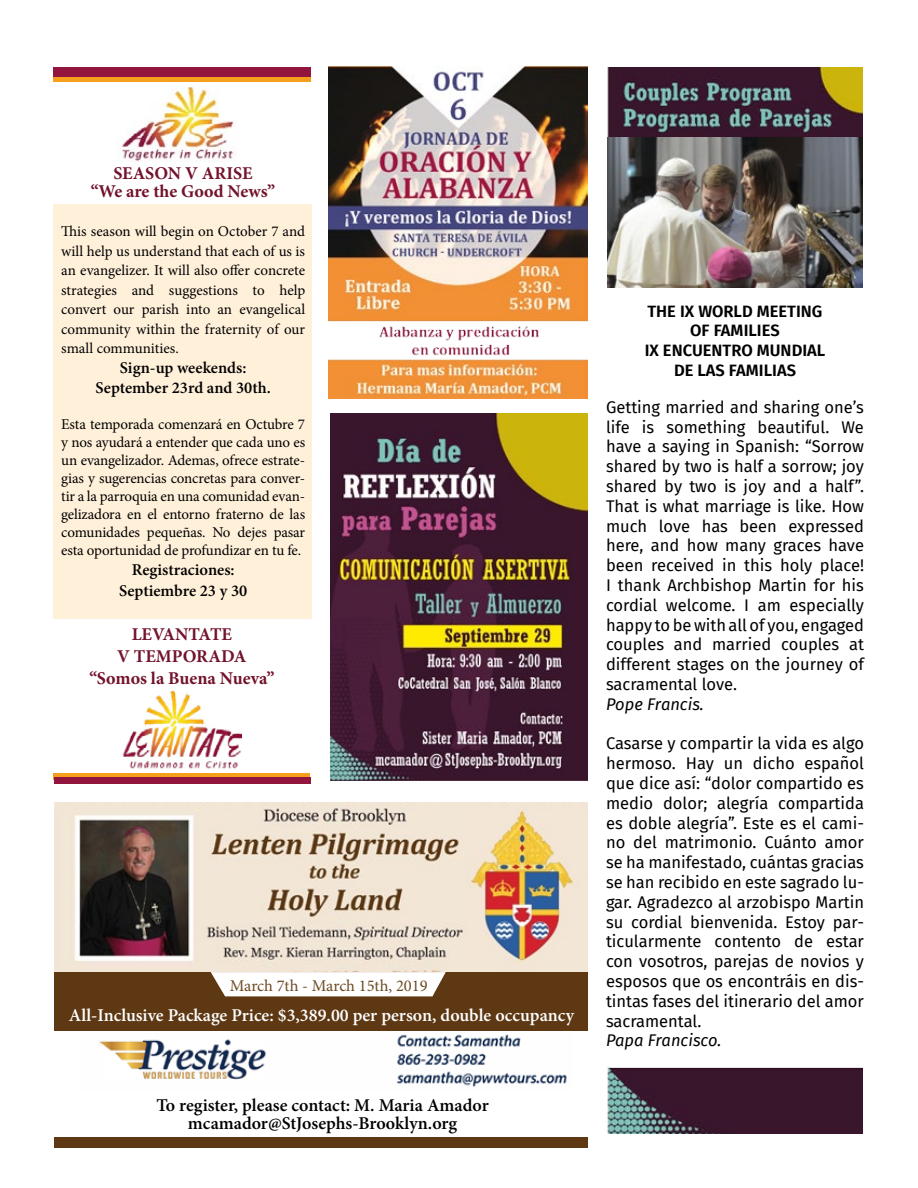
<style>
.page{position:relative;width:918px;height:1188px;background:#fff}
.page>*{position:absolute;margin:0;border:0;box-sizing:border-box;transform-origin:0 0}
.t1{font:600 18px/18px "Minion Pro";color:#000;text-align:center}
.t2{font:700 18px/21.6px "Minion Pro";color:#72122b;text-align:center}
.t3{font:600 18px "Minion Pro";color:#fff}
.t4{font:16.5px/19.8px "Fira Sans";color:#000;text-align:justify}
.t5{font:600 16.5px/19.8px "Minion Pro";color:#000;text-align:center}
.t6{font:600 16.5px/19.8px "Fira Sans";color:#000;text-align:center}
.t7{font:italic 16.5px "Fira Sans";color:#000}
.t8{font:16.5px "Minion Pro";letter-spacing:-.005em;color:#6c4923}
.t9{font:15px/18px "Minion Pro";letter-spacing:-.01em;color:#000;text-align:justify}
</style>
<div class="page">
<img style="left:607px;top:68px;width:256px;height:1066px">
<img style="left:122px;top:87px;width:115px;height:75px">
<img style="left:123px;top:690px;width:119px;height:79px">
<div style="left:53px;top:204px;width:259px;height:415px;background:#fff0da"></div>
<div style="left:54px;top:72px;width:257px;height:10px;background:#f69f1d"></div>
<div style="left:54px;top:67px;width:257px;height:10px;background:#91153c"></div>
<svg style="left:53px;top:774px;width:257px;height:6px"></svg>
<div style="left:54px;top:778px;width:257px;height:6px;background:#91153c"></div>
<img style="left:329px;top:66px;width:259px;height:333px">
<img style="left:608px;top:138px;width:255px;height:149px">
<img style="left:79px;top:1030px;width:493px;height:57px">
<div style="left:54px;top:956px;width:534px;height:74px;background:#5e3813"></div>
<img style="left:54px;top:803px;width:534px;height:168px">
<svg style="left:211px;top:972px;width:235px;height:24px;background:#f5f2f0"></svg>
<div style="left:55px;top:1137px;width:533px;height:11px;background:#5e3813"></div>
<img style="left:331px;top:413px;width:256px;height:367px">
<p class="t2" style="left:91px;top:164px;width:186px;line-height:18px">SEASON V ARISE<br>“We are the Good News”</p>
<p class="t9" style="left:61px;top:222px;width:245px;line-height:19.5px">This season will begin on October 7 and will help us understand that each of us is an evangelizer. It will also offer concrete strategies and suggestions to help convert our parish into an evangelical community within the fraternity of our small communities.</p>
<p class="t5" style="left:96px;top:358px;width:177px">Sign-up weekends:<br>September 23rd and 30th.</p>
<p class="t9" style="left:61px;top:415px;width:245px">Esta temporada comenzará en Octubre 7 y nos ayudará a entender que cada uno es un evangelizador. Ademas, ofrece estrate&shy;gias y sugerencias concretas para conver&shy;tir a la parroquia en una comunidad evan&shy;gelizadora en el entorno fraterno de las comunidades pequeñas. No dejes pasar esta oportunidad de profundizar en tu fe.</p>
<p class="t5" style="left:119px;top:558px;width:130px;line-height:21.6px">Registraciones:<br>Septiembre 23 y 30</p>
<p class="t2" style="left:89px;top:624px;width:187px">LEVANTATE<br>V TEMPORADA “Somos la Buena Nueva”</p>
<p class="t8" style="left:230px;top:974px;width:199px">March 7th - March 15th, 2019</p>
<p class="t3" style="left:69px;top:1002px;width:507px">All-Inclusive Package Price: $3,389.00 per person, double occupancy</p>
<p class="t1" style="left:156px;top:1096px;width:334px">To register, please contact: M. Maria Amador mcamador@StJosephs-Brooklyn.org</p>
<p class="t6" style="left:645px;top:300px;width:182px">THE IX WORLD MEETING<br>OF FAMILIES<br>IX ENCUENTRO MUNDIAL<br>DE LAS FAMILIAS</p>
<p class="t4" style="left:606px;top:397px;width:260px">Getting married and sharing one’s life is something beautiful. We have a saying in Spanish: “Sorrow shared by two is half a sorrow; joy shared by two is joy and a half”.<br>That is what marriage is like. How much love has been expressed here, and how many graces have been received in this holy place!<br>I thank Archbishop Martin for his cordial welcome. I am especially happy to be with all of you, engaged couples and married couples at different stages on the journey of sacramental love.</p>
<p class="t7" style="left:606px;top:692px;width:99px">Pope Francis.</p>
<p class="t4" style="left:606px;top:733px;width:260px">Casarse y compartir la vida es algo hermoso. Hay un dicho español que dice así: “dolor compartido es medio dolor; alegría compartida es doble alegría”. Este es el cami&shy;no del matrimonio. Cuánto amor se ha manifestado, cuántas gracias se han recibido en este sagrado lu&shy;gar. Agradezco al arzobispo Martin su cordial bienvenida. Estoy par&shy;ticularmente contento de estar con vosotros, parejas de novios y esposos que os encontráis en dis&shy;tintas fases del itinerario del amor sacramental.</p>
<p class="t7" style="left:606px;top:1028px;width:117px">Papa Francisco.</p>
</div>
